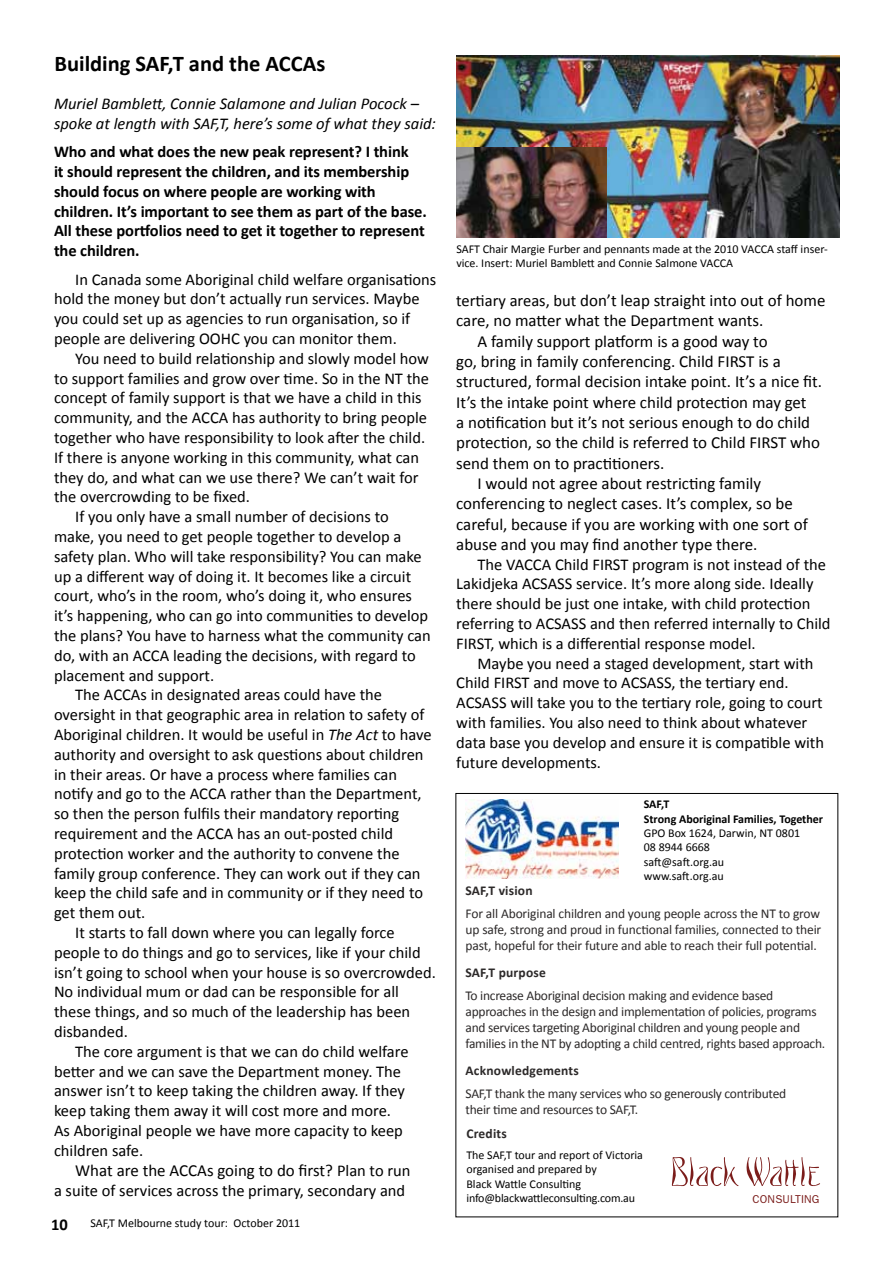
<style>
.page{position:relative;width:893px;height:1263px;background:#fff}
.page>*{position:absolute;margin:0;border:0;box-sizing:border-box;transform-origin:0 0}
.t1{font:700 22.5px "Calibri";color:#000}
.t2{font:16.95px "Calibri";color:#000}
.t3{font:16.5px/19.8px "Calibri";color:#000}
.t4{font:700 16.5px/19.8px "Calibri";letter-spacing:-.005em;color:#000}
.t5{font:italic 16.5px/19.8px "Calibri";color:#000}
.t6{font:13.5px/16.2px "Calibri";letter-spacing:-.02em;color:#2c2929}
.t7{font:700 13.5px "Calibri";letter-spacing:.015em;color:#2c2929}
.t8{font:12px/14.4px "Calibri";color:#000}
.t9{font:700 12px/14.4px "Calibri";color:#000}
.t10{font:11.4px "Franklin Gothic LT";letter-spacing:.015em;color:#7b1d1b}
.s1{font-style:italic}
.s2{font-size:16.5px}
</style>
<div class="page">
<img style="left:456px;top:55px;width:383px;height:183px">
<svg style="left:672px;top:1157px;width:67px;height:30px"></svg>
<svg style="left:746px;top:1157px;width:74px;height:29px"></svg>
<img style="left:465px;top:800px;width:154px;height:78px">
<img style="left:456px;top:147px;width:150px;height:91px">
<h1 class="t1" style="left:54px;top:49px;width:272px">Building SAF,T and the ACCAs</h1>
<p class="t5" style="left:54px;top:93px;width:384px">Muriel Bamblett, Connie Salamone and Julian Pocock – spoke at length with SAF,T, here’s some of what they said:</p>
<p class="t4" style="left:54px;top:142px;width:374px">Who and what does the new peak represent? I think<br>it should represent the children, and its membership should focus on where people are working with children. It’s important to see them as part of the base.<br>All these portfolios need to get it together to represent the children.</p>
<p class="t3" style="left:54px;top:269px;width:384px;text-indent:21px">In Canada some Aboriginal child welfare organisations hold the money but don’t actually run services. Maybe you could set up as agencies to run organisation, so if people are delivering OOHC you can monitor them.</p>
<p class="t3" style="left:75px;top:348px;width:355px">You need to build relationship and slowly model how</p>
<p class="t3" style="left:54px;top:368px;width:377px">to support families and grow over time. So in the NT the</p>
<p class="t3" style="left:54px;top:388px;width:369px">concept of family support is that we have a child in this</p>
<p class="t3" style="left:54px;top:408px;width:374px">community, and the ACCA has authority to bring people</p>
<p class="t3" style="left:54px;top:428px;width:373px">together who have responsibility to look after the child.</p>
<p class="t3" style="left:54px;top:447px;width:367px">If there is anyone working in this community, what can</p>
<p class="t3" style="left:54px;top:467px;width:366px">they do, and what can we use there? We can’t wait for</p>
<p class="t3" style="left:54px;top:487px;width:198px">the overcrowding to be fixed.</p>
<p class="t3" style="left:75px;top:507px;width:315px">If you only have a small number of decisions to</p>
<p class="t3" style="left:54px;top:527px;width:349px">make, you need to get people together to develop a</p>
<p class="t3" style="left:54px;top:546px;width:369px">safety plan. Who will take responsibility? You can make</p>
<p class="t3" style="left:54px;top:566px;width:359px">up a different way of doing it. It becomes like a circuit</p>
<p class="t3" style="left:54px;top:586px;width:360px">court, who’s in the room, who’s doing it, who ensures</p>
<p class="t3" style="left:54px;top:606px;width:376px">it’s happening, who can go into communities to develop</p>
<p class="t3" style="left:54px;top:626px;width:378px">the plans? You have to harness what the community can</p>
<p class="t3" style="left:54px;top:645px;width:363px">do, with an ACCA leading the decisions, with regard to</p>
<p class="t3" style="left:54px;top:665px;width:162px">placement and support.</p>
<p class="t3" style="left:75px;top:685px;width:308px">The ACCAs in designated areas could have the</p>
<p class="t3" style="left:54px;top:705px;width:372px">oversight in that geographic area in relation to safety of</p>
<p class="t3" style="left:54px;top:725px;width:379px">Aboriginal children. It would be useful in <span class="s1">The Act</span> to have</p>
<p class="t3" style="left:54px;top:744px;width:371px">authority and oversight to ask questions about children</p>
<p class="t3" style="left:54px;top:764px;width:345px">in their areas. Or have a process where families can</p>
<p class="t3" style="left:54px;top:784px;width:369px">notify and go to the ACCA rather than the Department,</p>
<p class="t3" style="left:54px;top:804px;width:347px">so then the person fulfils their mandatory reporting</p>
<p class="t3" style="left:54px;top:824px;width:341px">requirement and the ACCA has an out-posted child</p>
<p class="t3" style="left:54px;top:843px;width:347px">protection worker and the authority to convene the</p>
<p class="t3" style="left:54px;top:863px;width:368px">family group conference. They can work out if they can</p>
<p class="t3" style="left:54px;top:883px;width:371px">keep the child safe and in community or if they need to</p>
<p class="t3" style="left:54px;top:903px;width:93px">get them out.</p>
<p class="t3" style="left:75px;top:923px;width:321px">It starts to fall down where you can legally force</p>
<p class="t3" style="left:54px;top:942px;width:368px">people to do things and go to services, like if your child</p>
<p class="t3" style="left:54px;top:962px;width:383px">isn’t going to school when your house is so overcrowded.</p>
<p class="t3" style="left:54px;top:982px;width:346px">No individual mum or dad can be responsible for all</p>
<p class="t3" style="left:54px;top:1002px;width:358px">these things, and so much of the leadership has been</p>
<p class="t3" style="left:54px;top:1022px;width:75px">disbanded.</p>
<p class="t3" style="left:75px;top:1041px;width:335px">The core argument is that we can do child welfare</p>
<p class="t3" style="left:54px;top:1061px;width:349px">better and we can save the Department money. The</p>
<p class="t3" style="left:54px;top:1081px;width:352px">answer isn’t to keep taking the children away. If they</p>
<p class="t3" style="left:54px;top:1101px;width:339px">keep taking them away it will cost more and more.</p>
<p class="t3" style="left:54px;top:1121px;width:350px">As Aboriginal people we have more capacity to keep</p>
<p class="t3" style="left:54px;top:1140px;width:91px">children safe.</p>
<p class="t2" style="left:75px;top:1160px;width:337px">What are the ACCAs going to do first? <span class="s2">Plan to run</span></p>
<p class="t3" style="left:54px;top:1181px;width:353px">a suite of services across the primary, secondary and</p>
<p class="t4" style="left:51px;top:1214px;width:18px">10</p>
<p class="t8" style="left:90px;top:1215px;width:211px">SAF,T Melbourne study tour: October 2011</p>
<p class="t8" style="left:456px;top:242px;width:373px">SAFT Chair Margie Furber and pennants made at the 2010 VACCA staff inser&shy;vice. Insert: Muriel Bamblett and Connie Salmone VACCA</p>
<p class="t2" style="left:456px;top:290px;width:371px"><span class="s2">tertiary areas, but</span> don’t leap straight into out of home</p>
<p class="t2" style="left:456px;top:310px;width:309px">care, no matter what the Department wants.</p>
<p class="t2" style="left:477px;top:330px;width:292px">A family support platform is a good way to</p>
<p class="t2" style="left:456px;top:351px;width:326px">go, bring in family conferencing. Child FIRST is a</p>
<p class="t2" style="left:456px;top:371px;width:367px">structured, formal decision intake point. It’s a nice fit.</p>
<p class="t2" style="left:456px;top:391px;width:352px">It’s the intake point where child protection may get</p>
<p class="t2" style="left:456px;top:412px;width:355px">a notification but it’s not serious enough to do child</p>
<p class="t2" style="left:456px;top:432px;width:365px">protection, so the child is referred to Child FIRST who</p>
<p class="t2" style="left:456px;top:452px;width:210px">send them on to practitioners.</p>
<p class="t2" style="left:477px;top:473px;width:285px">I would not agree about restricting family</p>
<p class="t2" style="left:456px;top:493px;width:338px">conferencing to neglect cases. It’s complex, so be</p>
<p class="t2" style="left:456px;top:513px;width:353px">careful, because if you are working with one sort of</p>
<p class="t2" style="left:456px;top:533px;width:303px">abuse and you may find another type there.</p>
<p class="t3" style="left:456px;top:554px;width:376px;text-indent:21px">The VACCA Child FIRST program is not instead of the Lakidjeka ACSASS service. It’s more along side. Ideally there should be just one intake, with child protection referring to ACSASS and then referred internally to Child FIRST, which is a differential response model.</p>
<p class="t3" style="left:456px;top:653px;width:369px;text-indent:21px">Maybe you need a staged development, start with Child FIRST and move to ACSASS, the tertiary end.<br>ACSASS will take you to the tertiary role, going to court with families. You also need to think about whatever data base you develop and ensure it is compatible with future developments.</p>
<p class="t9" style="left:644px;top:797px;width:181px">SAF,T<br>Strong Aboriginal Families, Together</p>
<p class="t8" style="left:644px;top:826px;width:158px">GPO Box 1624, Darwin, NT 0801<br>08 8944 6668<br>saft@saft.org.au www.saft.org.au</p>
<p class="t7" style="left:465px;top:882px;width:69px">SAF,T vision</p>
<p class="t6" style="left:465px;top:905px;width:357px;text-align:justify">For all Aboriginal children and young people across the NT to grow up safe, strong and proud in functional families, connected to their past, hopeful for their future and able to reach their full potential.</p>
<p class="t7" style="left:465px;top:964px;width:82px">SAF,T purpose</p>
<p class="t6" style="left:465px;top:987px;width:361px">To increase Aboriginal decision making and evidence based approaches in the design and implementation of policies, programs and services targeting Aboriginal children and young people and families in the NT by adopting a child centred, rights based approach.</p>
<p class="t7" style="left:465px;top:1062px;width:115px">Acknowledgements</p>
<p class="t6" style="left:465px;top:1085px;width:322px">SAF,T thank the many services who so generously contributed their time and resources to SAF,T.</p>
<p class="t7" style="left:466px;top:1125px;width:42px">Credits</p>
<p class="t8" style="left:466px;top:1148px;width:178px">The SAF,T tour and report of Victoria organised and prepared by<br>Black Wattle Consulting info@blackwattleconsulting.com.au</p>
<p class="t10" style="left:753px;top:1192px;width:68px">CONSULTING</p>
</div>
